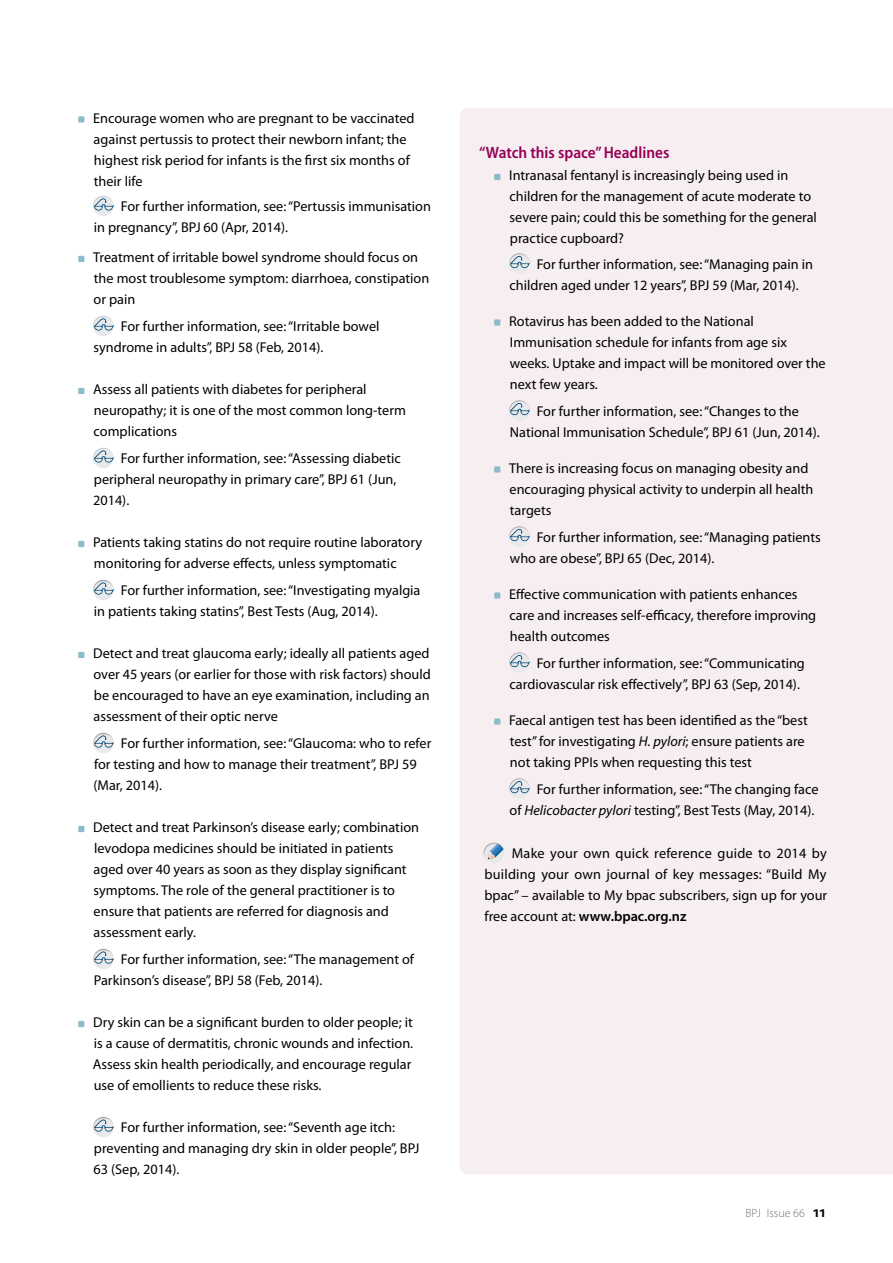
<style>
.page{position:relative;width:893px;height:1263px;background:#fff}
.page>*{position:absolute;margin:0;border:0;box-sizing:border-box;transform-origin:0 0}
.t1{font:600 semi-condensed 16.5px "Myriad Pro";color:#960056}
.t2{font:14.25px/21px "Myriad Pro";color:#000}
.t3{font:300 12px "Myriad Pro";color:#707173}
.s1{font-style:italic}
.s2{font-weight:600}
.s3{font-weight:600;font-size:15.75px;color:#000}
</style>
<div class="page">
<div style="left:460px;top:108px;width:433px;height:1066px;background:#f6eef1"></div>
<svg style="left:78px;top:116px;width:7px;height:7px"></svg>
<div style="left:91px;top:193px;width:24px;height:24px;background:#000;opacity:.4"></div>
<svg style="left:94px;top:198px;width:20px;height:13px"></svg>
<svg style="left:78px;top:256px;width:7px;height:6px"></svg>
<div style="left:91px;top:313px;width:24px;height:24px;background:#000;opacity:.4"></div>
<svg style="left:94px;top:318px;width:20px;height:13px"></svg>
<svg style="left:78px;top:388px;width:7px;height:6px"></svg>
<div style="left:91px;top:445px;width:24px;height:24px;background:#000;opacity:.4"></div>
<svg style="left:94px;top:450px;width:20px;height:13px"></svg>
<svg style="left:78px;top:541px;width:7px;height:6px"></svg>
<div style="left:91px;top:577px;width:24px;height:24px;background:#000;opacity:.4"></div>
<svg style="left:94px;top:582px;width:20px;height:13px"></svg>
<svg style="left:78px;top:652px;width:7px;height:6px"></svg>
<div style="left:91px;top:730px;width:24px;height:24px;background:#000;opacity:.4"></div>
<svg style="left:94px;top:735px;width:20px;height:13px"></svg>
<svg style="left:78px;top:826px;width:7px;height:6px"></svg>
<div style="left:91px;top:946px;width:24px;height:24px;background:#000;opacity:.4"></div>
<svg style="left:94px;top:951px;width:20px;height:13px"></svg>
<svg style="left:78px;top:1021px;width:7px;height:6px"></svg>
<div style="left:91px;top:1114px;width:24px;height:24px;background:#000;opacity:.4"></div>
<svg style="left:94px;top:1119px;width:20px;height:13px"></svg>
<svg style="left:494px;top:174px;width:6px;height:6px"></svg>
<div style="left:507px;top:250px;width:24px;height:24px;background:#000;opacity:.4"></div>
<svg style="left:510px;top:256px;width:20px;height:12px"></svg>
<svg style="left:494px;top:319px;width:6px;height:7px"></svg>
<div style="left:507px;top:397px;width:24px;height:24px;background:#000;opacity:.4"></div>
<svg style="left:510px;top:403px;width:20px;height:12px"></svg>
<svg style="left:494px;top:466px;width:6px;height:7px"></svg>
<div style="left:507px;top:523px;width:24px;height:24px;background:#000;opacity:.4"></div>
<svg style="left:510px;top:529px;width:20px;height:12px"></svg>
<svg style="left:494px;top:592px;width:6px;height:7px"></svg>
<div style="left:507px;top:649px;width:24px;height:24px;background:#000;opacity:.4"></div>
<svg style="left:510px;top:655px;width:20px;height:12px"></svg>
<svg style="left:494px;top:718px;width:6px;height:7px"></svg>
<div style="left:507px;top:775px;width:24px;height:24px;background:#000;opacity:.4"></div>
<svg style="left:510px;top:781px;width:20px;height:12px"></svg>
<div style="left:481px;top:841px;width:24px;height:22px;background:#000;opacity:.4"></div>
<svg style="left:488px;top:843px;width:15px;height:16px"></svg>
<p class="t2" style="left:93px;top:107px;width:323px">Encourage women who are pregnant to be vaccinated against pertussis to protect their newborn infant; the highest risk period for infants is the first six months of their life</p>
<p class="t2" style="left:94px;top:196px;width:339px;text-indent:27px">For further information, see: “Pertussis immunisation in pregnancy”, BPJ 60 (Apr, 2014).</p>
<p class="t2" style="left:93px;top:247px;width:338px">Treatment of irritable bowel syndrome should focus on the most troublesome symptom: diarrhoea, constipation or pain</p>
<p class="t2" style="left:94px;top:316px;width:287px;text-indent:27px">For further information, see: “Irritable bowel syndrome in adults”, BPJ 58 (Feb, 2014).</p>
<p class="t2" style="left:93px;top:379px;width:314px">Assess all patients with diabetes for peripheral neuropathy; it is one of the most common long-term complications</p>
<p class="t2" style="left:93px;top:448px;width:309px;text-indent:28px">For further information, see: “Assessing diabetic peripheral neuropathy in primary care”, BPJ 61 (Jun,<br>2014).</p>
<p class="t2" style="left:93px;top:532px;width:330px">Patients taking statins do not require routine laboratory monitoring for adverse effects, unless symptomatic</p>
<p class="t2" style="left:94px;top:580px;width:328px;text-indent:27px">For further information, see: “Investigating myalgia in patients taking statins”, Best Tests (Aug, 2014).</p>
<p class="t2" style="left:93px;top:643px;width:339px;text-align:justify">Detect and treat glaucoma early; ideally all patients aged over 45 years (or earlier for those with risk factors) should be encouraged to have an eye examination, including an assessment of their optic nerve</p>
<p class="t2" style="left:93px;top:733px;width:339px;text-indent:27px">For further information, see: “Glaucoma: who to refer for testing and how to manage their treatment”, BPJ 59 (Mar, 2014).</p>
<p class="t2" style="left:93px;top:817px;width:327px">Detect and treat Parkinson’s disease early; combination levodopa medicines should be initiated in patients aged over 40 years as soon as they display significant symptoms. The role of the general practitioner is to ensure that patients are referred for diagnosis and assessment early.</p>
<p class="t2" style="left:94px;top:949px;width:322px;text-indent:27px">For further information, see: “The management of<br>Parkinson’s disease”, BPJ 58 (Feb, 2014).</p>
<p class="t2" style="left:93px;top:1012px;width:322px">Dry skin can be a significant burden to older people; it is a cause of dermatitis, chronic wounds and infection.<br>Assess skin health periodically, and encourage regular use of emollients to reduce these risks.</p>
<p class="t2" style="left:93px;top:1117px;width:328px;text-indent:27px">For further information, see: “Seventh age itch: preventing and managing dry skin in older people”, BPJ<br>63 (Sep, 2014).</p>
<p class="t1" style="left:479px;top:143px;width:192px">“Watch this space” Headlines</p>
<p class="t2" style="left:509px;top:165px;width:309px">Intranasal fentanyl is increasingly being used in children for the management of acute moderate to severe pain; could this be something for the general practice cupboard?</p>
<p class="t2" style="left:510px;top:253px;width:305px;text-indent:27px">For further information, see: “Managing pain in children aged under 12 years”, BPJ 59 (Mar, 2014).</p>
<p class="t2" style="left:509px;top:310px;width:318px">Rotavirus has been added to the National Immunisation schedule for infants from age six weeks. Uptake and impact will be monitored over the next few years.</p>
<p class="t2" style="left:510px;top:400px;width:312px;text-align:center">For further information, see: “Changes to the<br>National Immunisation Schedule”, BPJ 61 (Jun, 2014).</p>
<p class="t2" style="left:509px;top:457px;width:306px">There is increasing focus on managing obesity and encouraging physical activity to underpin all health targets</p>
<p class="t2" style="left:510px;top:526px;width:312px;text-indent:27px">For further information, see: “Managing patients who are obese”, BPJ 65 (Dec, 2014).</p>
<p class="t2" style="left:509px;top:583px;width:309px">Effective communication with patients enhances care and increases self-efficacy, therefore improving health outcomes</p>
<p class="t2" style="left:510px;top:652px;width:297px;text-indent:27px">For further information, see: “Communicating cardiovascular risk effectively”, BPJ 63 (Sep, 2014).</p>
<p class="t2" style="left:509px;top:709px;width:300px">Faecal antigen test has been identified as the “best test” for investigating <span class="s1">H. pylori</span>; ensure patients are not taking PPIs when requesting this test</p>
<p class="t2" style="left:510px;top:778px;width:310px;text-align:right">For further information, see: “The changing face<br>of <span class="s1">Helicobacter pylori</span> testing”, Best Tests (May, 2014).</p>
<p class="t2" style="left:484px;top:842px;width:344px;text-align:justify;text-indent:27px">Make your own quick reference guide to 2014 by building your own journal of key messages: “Build My bpac” – available to My bpac subscribers, sign up for your free account at: <span class="s2">www.bpac.org.nz</span></p>
<p class="t3" style="left:746px;top:1206px;width:81px">BPJ Issue 66 <span class="s3">11</span></p>
</div>
